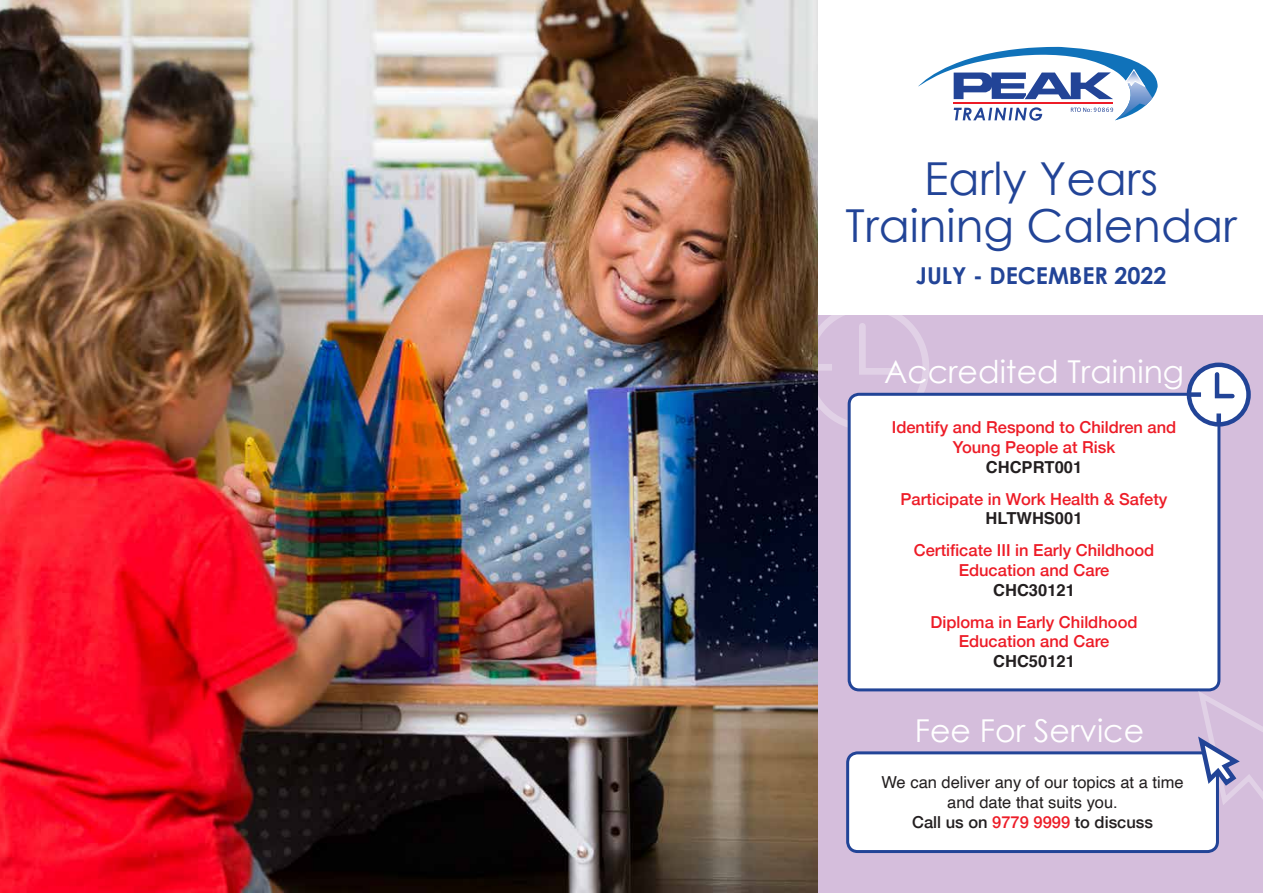
<style>
.page{position:relative;width:1263px;height:893px;background:#fff}
.page>*{position:absolute;margin:0;border:0;box-sizing:border-box;transform-origin:0 0}
.t1{font:45.45px/46.7px "Century Gothic";color:#224497;text-align:center}
.t2{font:31.5px "Century Gothic";color:#fff}
.t3{font:700 23.25px "Century Gothic";color:#224497}
.t4{font:500 16.5px/19.8px "Helvetica Neue";color:#ed1c27;text-align:center}
.t5{font:16.5px/19.8px "Helvetica";color:#231f20;text-align:center}
.t6{font:700 16.5px "Helvetica";color:#231f20}
.t7{font:500 16.5px "Helvetica Neue";color:#231f20}
.s1{color:#ed1c27}
</style>
<div class="page">
<div style="left:809px;top:316px;width:454px;height:577px;background:#d5bedc"></div>
<div style="left:804px;top:304px;width:125px;height:127px;border:7px solid #fff;border-radius:50%"></div>
<svg style="left:859px;top:319px;width:42px;height:56px"></svg>
<div style="left:809px;top:364px;width:23px;height:7px;background:#e1d1e6"></div>
<svg style="left:918px;top:47px;width:239px;height:74px"></svg>
<div style="left:849px;top:394px;width:370px;height:296px;background:#fff;border-radius:10px"></div>
<div style="left:848px;top:393px;width:372px;height:298px;border:3px solid #224497;border-radius:10px"></div>
<svg style="left:1189px;top:365px;width:59px;height:59px;fill:#fff"></svg>
<div style="left:1187px;top:363px;width:64px;height:64px;border:4px solid #224497;border-radius:50%"></div>
<svg style="left:1212px;top:370px;width:25px;height:31px"></svg>
<div style="left:1216px;top:413px;width:5px;height:12px;background:#224497"></div>
<div style="left:1189px;top:392px;width:12px;height:5px;background:#224497"></div>
<div style="left:848px;top:753px;width:369px;height:98px;background:#fff;border-radius:10px"></div>
<div style="left:846px;top:751px;width:373px;height:102px;border:3px solid #224497;border-radius:10px"></div>
<svg style="left:1195px;top:689px;width:68px;height:126px"></svg>
<img style="left:0;top:0;width:818px;height:893px">
<h1 class="t1" style="left:846px;top:155px;width:393px">Early Years<br>Training Calendar</h1>
<h3 class="t3" style="left:916px;top:261px;width:252px">JULY - DECEMBER 2022</h3>
<h2 class="t2" style="left:884px;top:352px;width:302px">Accredited Training</h2>
<p class="t4" style="left:892px;top:416px;width:286px">Identify and Respond to Children and<br>Young People at Risk</p>
<p class="t6" style="left:986px;top:454px;width:98px">CHCPRT001</p>
<p class="t4" style="left:901px;top:487px;width:268px">Participate in Work Health &amp; Safety</p>
<p class="t6" style="left:985px;top:505px;width:98px">HLTWHS001</p>
<p class="t4" style="left:914px;top:539px;width:242px">Certificate III in Early Childhood<br>Education and Care</p>
<p class="t6" style="left:993px;top:577px;width:83px">CHC30121</p>
<p class="t4" style="left:930px;top:610px;width:208px">Diploma in Early Childhood<br>Education and Care</p>
<p class="t6" style="left:993px;top:648px;width:83px">CHC50121</p>
<h2 class="t2" style="left:915px;top:711px;width:231px">Fee For Service</h2>
<p class="t5" style="left:881px;top:773px;width:304px">We can deliver any of our topics at a time and date that suits you.</p>
<p class="t7" style="left:912px;top:808px;width:242px">Call us on <span class="s1">9779 9999</span> to discuss</p>
</div>
